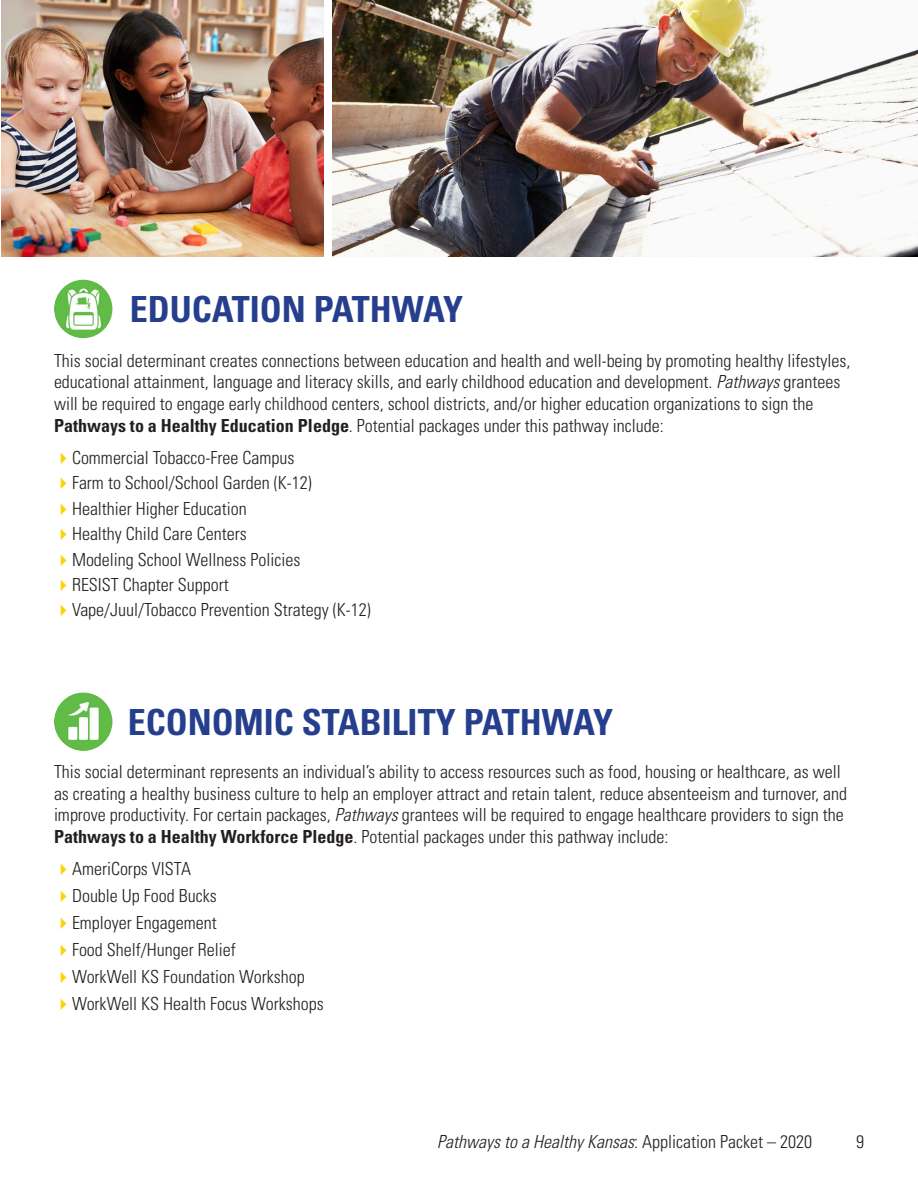
<style>
.page{position:relative;width:918px;height:1188px;background:#fff}
.page>*{position:absolute;margin:0;border:0;box-sizing:border-box;transform-origin:0 0}
.t1{font:700 condensed 36px "Univers LT Std";color:#253f8e}
.t2{font:300 condensed 18px/21.6px "Univers LT Std";color:#231f20}
.t3{font:italic 300 condensed 18px "Univers LT Std";color:#231f20}
.s1{font-style:italic}
.s2{font-weight:700}
.s3{color:#fed304}
.s4{font-style:normal}
</style>
<div class="page">
<img style="left:2px;top:0;width:321px;height:256px">
<img style="left:333px;top:0;width:585px;height:256px">
<img style="left:54px;top:693px;width:58px;height:58px;border-radius:29px">
<img style="left:54px;top:280px;width:58px;height:58px;border-radius:29px">
<p class="t1" style="left:130px;top:287px;width:335px">EDUCATION PATHWAY</p>
<p class="t2" style="left:54px;top:350px;width:798px">This social determinant creates connections between education and health and well-being by promoting healthy lifestyles, educational attainment, language and literacy skills, and early childhood education and development. <span class="s1">Pathways</span> grantees will be required to engage early childhood centers, school districts, and/or higher education organizations to sign the <span class="s2">Pathways to a Healthy Education Pledge</span>. Potential packages under this pathway include:</p>
<p class="t2" style="left:54px;top:447px;width:242px"><span class="s3">✔</span>Commercial Tobacco-Free Campus</p>
<p class="t2" style="left:54px;top:472px;width:259px"><span class="s3">✔</span>Farm to School/School Garden (K-12)</p>
<p class="t2" style="left:54px;top:498px;width:194px"><span class="s3">✔</span>Healthier Higher Education</p>
<p class="t2" style="left:54px;top:523px;width:194px"><span class="s3">✔</span>Healthy Child Care Centers</p>
<p class="t2" style="left:54px;top:548px;width:248px"><span class="s3">✔</span>Modeling School Wellness Policies</p>
<p class="t2" style="left:54px;top:574px;width:176px"><span class="s3">✔</span>RESIST Chapter Support</p>
<p class="t2" style="left:54px;top:599px;width:318px"><span class="s3">✔</span>Vape/Juul/Tobacco Prevention Strategy (K-12)</p>
<p class="t1" style="left:128px;top:700px;width:487px">ECONOMIC STABILITY PATHWAY</p>
<p class="t2" style="left:54px;top:761px;width:795px">This social determinant represents an individual’s ability to access resources such as food, housing or healthcare, as well as creating a healthy business culture to help an employer attract and retain talent, reduce absenteeism and turnover, and improve productivity. For certain packages, <span class="s1">Pathways</span> grantees will be required to engage healthcare providers to sign the <span class="s2">Pathways to a Healthy Workforce Pledge</span>. Potential packages under this pathway include:</p>
<p class="t2" style="left:54px;top:858px;width:139px"><span class="s3">✔</span>AmeriCorps VISTA</p>
<p class="t2" style="left:54px;top:885px;width:164px"><span class="s3">✔</span>Double Up Food Bucks</p>
<p class="t2" style="left:54px;top:912px;width:164px"><span class="s3">✔</span>Employer Engagement</p>
<p class="t2" style="left:54px;top:939px;width:183px"><span class="s3">✔</span>Food Shelf/Hunger Relief</p>
<p class="t2" style="left:54px;top:966px;width:252px"><span class="s3">✔</span>WorkWell KS Foundation Workshop</p>
<p class="t2" style="left:54px;top:993px;width:271px"><span class="s3">✔</span>WorkWell KS Health Focus Workshops</p>
<p class="t3" style="left:437px;top:1131px;width:376px">Pathways to a Healthy Kansas<span class="s4">: Application Packet – 2020</span></p>
<p class="t2" style="left:856px;top:1131px;width:9px">9</p>
</div>
